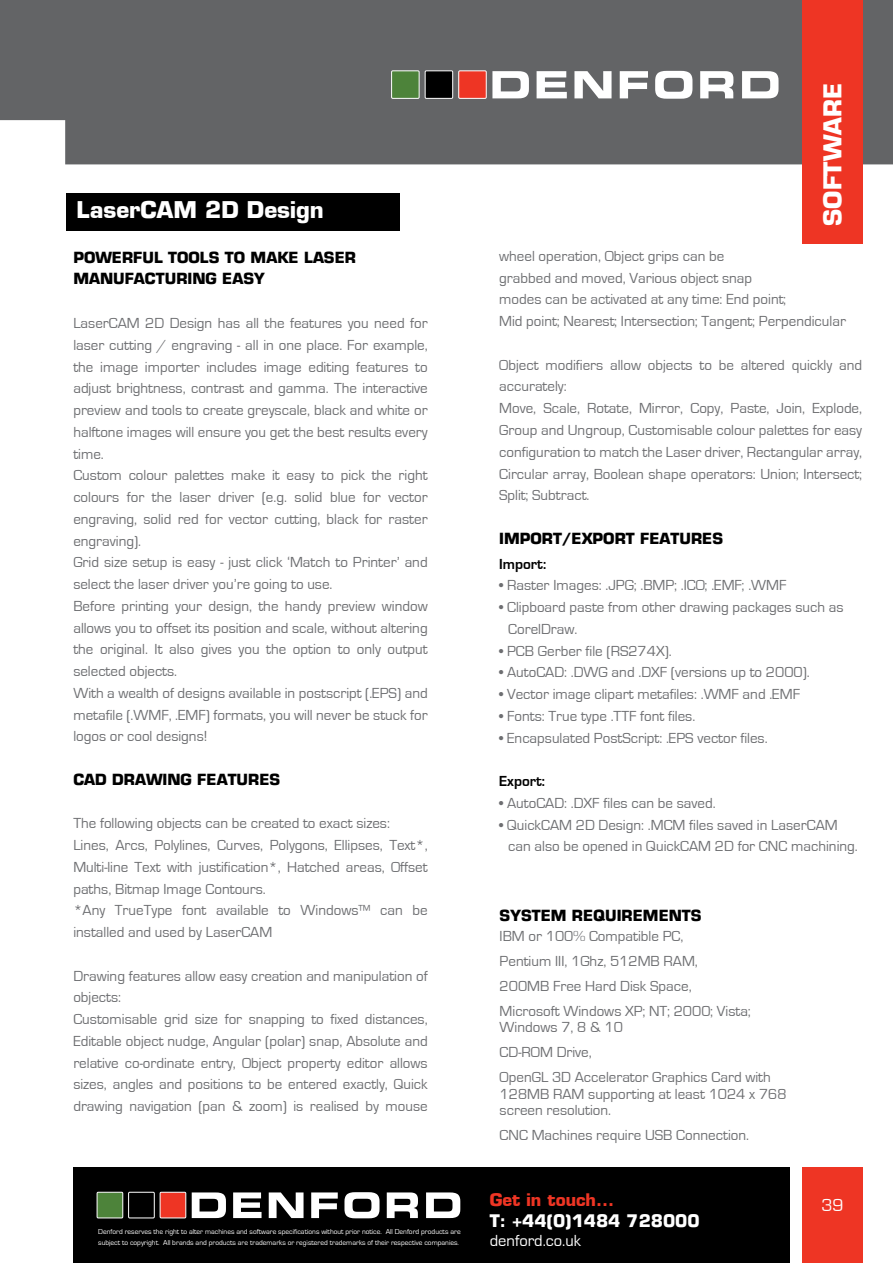
<style>
.page{position:relative;width:893px;height:1263px;background:#fff}
.page>*{position:absolute;margin:0;border:0;box-sizing:border-box;transform-origin:0 0}
.t1{font:700 24px "Eurostile";color:#fff}
.t2{font:700 22.5px "Eurostile";color:#fff}
.t3{font:18px "Eurostile";color:#fff}
.t4{font:700 16.95px "Eurostile";color:#fff}
.t5{font:700 16.95px "Eurostile";color:#ee3524}
.t6{font:16.5px "Eurostile";color:#fff}
.t7{font:15px/21.8px "Eurostile";color:#6d6e71}
.t8{font:700 15px/21.8px "Eurostile";color:#000}
.t9{font:700 15px "Eurostile";color:#000}
.t10{font:7.35px/10.9px "Eurostile";color:#fff}
</style>
<div class="page">
<div style="left:0;top:0;width:893px;height:164px;background:#636466"></div>
<div style="left:803px;top:0;width:60px;height:243px;background:#ee3524"></div>
<div style="left:803px;top:1167px;width:60px;height:96px;background:#ee3524"></div>
<div style="left:73px;top:1167px;width:716px;height:96px;background:#000"></div>
<svg style="left:96px;top:1191px;width:130px;height:28px"></svg>
<svg style="left:233px;top:1192px;width:29px;height:26px"></svg>
<svg style="left:269px;top:1192px;width:35px;height:26px"></svg>
<svg style="left:311px;top:1192px;width:27px;height:26px"></svg>
<svg style="left:344px;top:1192px;width:35px;height:26px"></svg>
<svg style="left:387px;top:1192px;width:31px;height:26px"></svg>
<svg style="left:426px;top:1192px;width:34px;height:26px"></svg>
<svg style="left:391px;top:70px;width:138px;height:29px"></svg>
<svg style="left:537px;top:71px;width:30px;height:27px"></svg>
<svg style="left:574px;top:71px;width:37px;height:27px"></svg>
<svg style="left:620px;top:71px;width:28px;height:27px"></svg>
<svg style="left:655px;top:71px;width:37px;height:28px"></svg>
<svg style="left:700px;top:71px;width:33px;height:27px"></svg>
<svg style="left:742px;top:71px;width:36px;height:27px"></svg>
<div style="left:67px;top:193px;width:333px;height:37px;background:#000"></div>
<h2 class="t2" style="left:77px;top:196px;width:249px">LaserCAM 2D Design</h2>
<p class="t8" style="left:73px;top:246px;width:284px">POWERFUL TOOLS TO MAKE LASER<br>MANUFACTURING EASY</p>
<p class="t7" style="left:73px;top:312px;width:356px">LaserCAM 2D Design has all the features you need for laser cutting / engraving - all in one place. For example, the image importer includes image editing features to adjust brightness, contrast and gamma. The interactive preview and tools to create greyscale, black and white or halftone images will ensure you get the best results every time.<br>Custom colour palettes make it easy to pick the right colours for the laser driver (e.g. solid blue for vector engraving, solid red for vector cutting, black for raster engraving).<br>Grid size setup is easy - just click ‘Match to Printer’ and select the laser driver you’re going to use.<br>Before printing your design, the handy preview window allows you to offset its position and scale, without altering the original. It also gives you the option to only output selected objects.<br>With a wealth of designs available in postscript (.EPS) and metafile (.WMF, .EMF) formats, you will never be stuck for logos or cool designs!</p>
<p class="t8" style="left:73px;top:768px;width:208px">CAD DRAWING FEATURES</p>
<p class="t7" style="left:73px;top:813px;width:356px">The following objects can be created to exact sizes:<br>Lines, Arcs, Polylines, Curves, Polygons, Ellipses, Text*, Multi-line Text with justification*, Hatched areas, Offset paths, Bitmap Image Contours.<br>*Any TrueType font available to Windows™ can be installed and used by LaserCAM</p>
<p class="t7" style="left:73px;top:965px;width:356px">Drawing features allow easy creation and manipulation of objects:<br>Customisable grid size for snapping to fixed distances, Editable object nudge, Angular (polar) snap, Absolute and relative co-ordinate entry, Object property editor allows sizes, angles and positions to be entered exactly, Quick drawing navigation (pan &amp; zoom) is realised by mouse</p>
<p class="t10" style="left:98px;top:1227px;width:364px">Denford reserves the right to alter machines and software specifications without prior notice. All Denford products are subject to copyright. All brands and products are trademarks or registered trademarks of their respective companies.</p>
<h1 class="t1" style="left:818px;top:226px;width:144px;rotate:-90deg">SOFTWARE</h1>
<p class="t7" style="left:499px;top:245px;width:348px">wheel operation, Object grips can be<br>grabbed and moved, Various object snap<br>modes can be activated at any time: End point;<br>Mid point; Nearest; Intersection; Tangent; Perpendicular</p>
<p class="t7" style="left:499px;top:354px;width:364px">Object modifiers allow objects to be altered quickly and accurately:<br>Move, Scale, Rotate, Mirror, Copy, Paste, Join, Explode, Group and Ungroup, Customisable colour palettes for easy configuration to match the Laser driver, Rectangular array, Circular array, Boolean shape operators: Union; Intersect; Split; Subtract.</p>
<p class="t8" style="left:499px;top:527px;width:225px">IMPORT/EXPORT FEATURES</p>
<p class="t9" style="left:499px;top:555px;width:48px">Import:</p>
<p class="t7" style="left:499px;top:575px;width:289px">• Raster Images: .JPG; .BMP; .ICO; .EMF; .WMF</p>
<p class="t7" style="left:508px;top:596px;width:337px;text-indent:-9px">• Clipboard paste from other drawing packages such as<br>CorelDraw.</p>
<p class="t7" style="left:499px;top:640px;width:174px">• PCB Gerber file (RS274X).</p>
<p class="t7" style="left:499px;top:662px;width:312px">• AutoCAD: .DWG and .DXF (versions up to 2000).</p>
<p class="t7" style="left:499px;top:683px;width:302px">• Vector image clipart metafiles: .WMF and .EMF</p>
<p class="t7" style="left:499px;top:705px;width:198px">• Fonts: True type .TTF font files.</p>
<p class="t7" style="left:499px;top:727px;width:270px">• Encapsulated PostScript: .EPS vector files.</p>
<p class="t9" style="left:499px;top:773px;width:47px">Export:</p>
<p class="t7" style="left:499px;top:792px;width:218px">• AutoCAD: .DXF files can be saved.</p>
<p class="t7" style="left:508px;top:814px;width:351px;text-indent:-9px">• QuickCAM 2D Design: .MCM files saved in LaserCAM can also be opened in QuickCAM 2D for CNC machining.</p>
<p class="t8" style="left:500px;top:905px;width:203px">SYSTEM REQUIREMENTS</p>
<p class="t7" style="left:500px;top:923px;width:253px;line-height:25px">IBM or 100% Compatible PC,<br>Pentium III, 1Ghz, 512MB RAM,<br>200MB Free Hard Disk Space,<br>Microsoft Windows XP; NT; 2000; Vista;</p>
<p class="t7" style="left:500px;top:1015px;width:273px;line-height:25px">Windows 7, 8 &amp; 10<br>CD-ROM Drive,<br>OpenGL 3D Accelerator Graphics Card with</p>
<p class="t7" style="left:500px;top:1086px;width:288px;line-height:16.5px">128MB RAM supporting at least 1024 x 768 screen resolution.</p>
<p class="t7" style="left:500px;top:1124px;width:251px">CNC Machines require USB Connection.</p>
<p class="t5" style="left:490px;top:1189px;width:126px">Get in touch...</p>
<p class="t4" style="left:490px;top:1210px;width:211px">T: +44(0)1484 728000</p>
<p class="t6" style="left:490px;top:1231px;width:93px">denford.co.uk</p>
<p class="t3" style="left:822px;top:1195px;width:24px">39</p>
</div>
